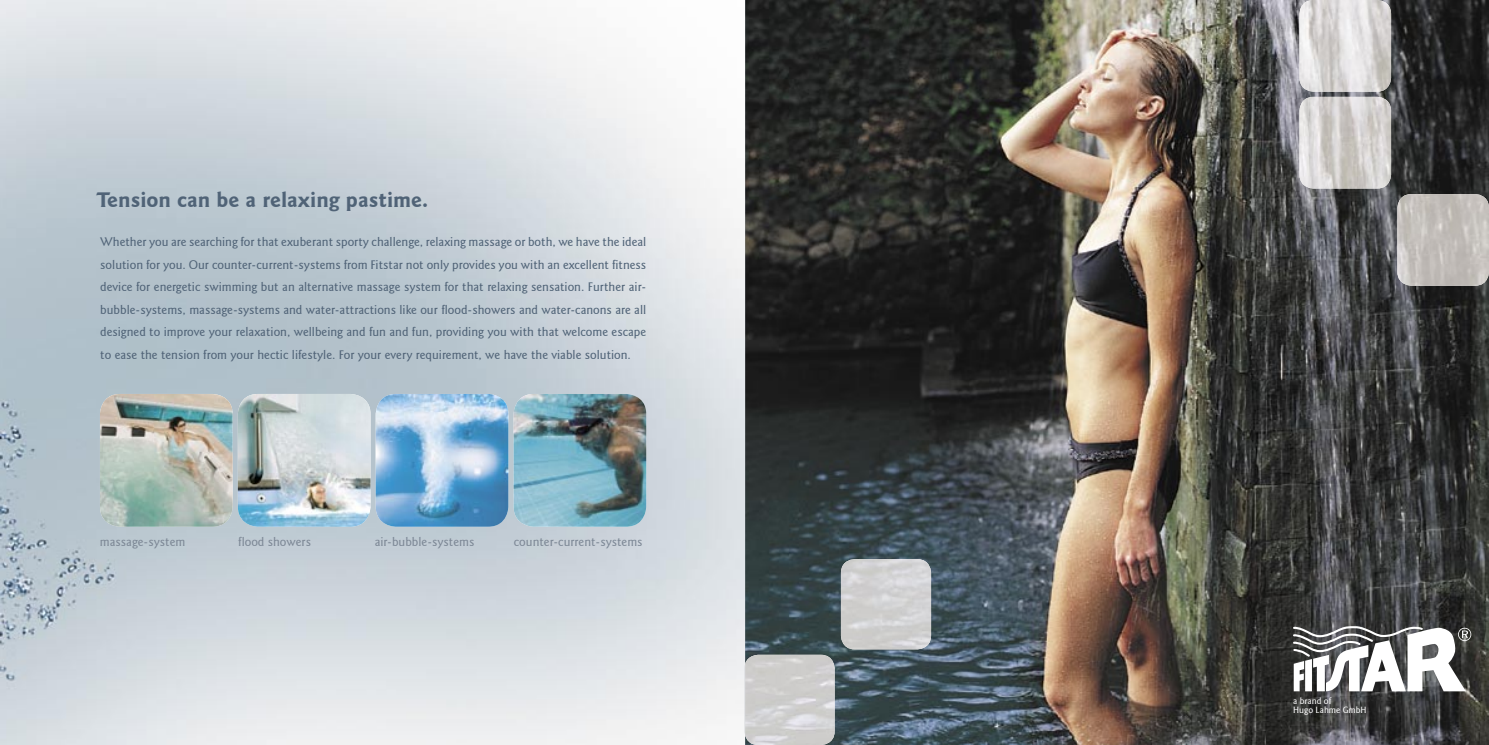
<style>
.page{position:relative;width:1489px;height:745px;background:#fff}
.page>*{position:absolute;margin:0;border:0;box-sizing:border-box;transform-origin:0 0}
.t1{font:700 21.25px "Goudy Sans IT Cby BT";color:#506377}
.t2{font:500 12.5px/22.5px "Goudy Sans IT Cby BT";color:#506377;text-align:justify}
.t3{font:500 12.5px "Goudy Sans IT Cby BT";color:#7c8795}
.t4{font:500 9.12px/9.1px "Goudy Sans IT Cby BT";color:#fff}
</style>
<div class="page">
<img style="left:0;top:0;width:744px;height:744px">
<img style="left:744px;top:0;width:744px;height:744px">
<img style="left:840px;top:558px;width:91px;height:91px;border-radius:14px">
<img style="left:745px;top:654px;width:89px;height:90px">
<svg style="left:744px;top:663px;width:1px;height:71px"></svg>
<img style="left:1299px;top:0;width:91px;height:92px;border-radius:14px">
<img style="left:1299px;top:97px;width:91px;height:91px;border-radius:14px">
<img style="left:1397px;top:194px;width:91px;height:91px;border-radius:14px">
<img style="left:100px;top:393px;width:133px;height:133px">
<img style="left:513px;top:393px;width:133px;height:133px">
<img style="left:376px;top:393px;width:132px;height:133px">
<img style="left:238px;top:393px;width:132px;height:133px">
<svg style="left:1292px;top:625px;width:178px;height:66px"></svg>
<h1 class="t1" style="left:97px;top:186px;width:333px">Tension can be a relaxing pastime.</h1>
<p class="t2" style="left:100px;top:230px;width:547px">Whether you are searching for that exuberant sporty challenge, relaxing massage or both, we have the ideal solution for you. Our counter-current-systems from Fitstar not only provides you with an excellent fitness device for energetic swimming but an alternative massage system for that relaxing sensation. Further air&shy;bubble-systems, massage-systems and water-attractions like our flood-showers and water-canons are all designed to improve your relaxation, wellbeing and fun and fun, providing you with that welcome escape to ease the tension from your hectic lifestyle. For your every requirement, we have the viable solution.</p>
<p class="t3" style="left:100px;top:534px;width:87px">massage-system</p>
<p class="t3" style="left:238px;top:534px;width:74px">flood showers</p>
<p class="t3" style="left:375px;top:534px;width:101px">air-bubble-systems</p>
<p class="t3" style="left:514px;top:534px;width:130px">counter-current-systems</p>
<p class="t4" style="left:1292px;top:695px;width:75px">a brand of<br>Hugo Lahme GmbH</p>
</div>
